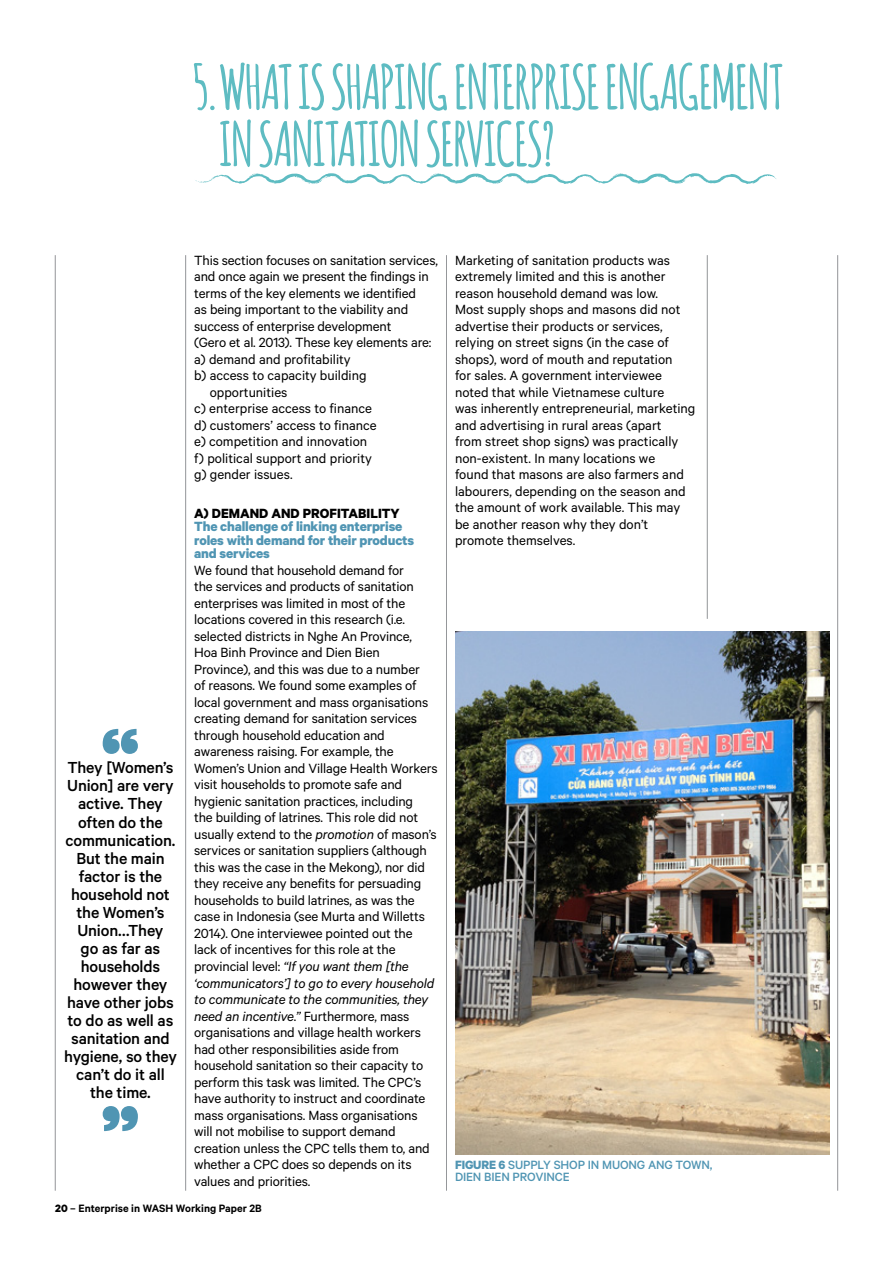
<style>
.page{position:relative;width:893px;height:1263px;background:#fff}
.page>*{position:absolute;margin:0;border:0;box-sizing:border-box;transform-origin:0 0}
.t1{font:700 60px "Amatic";letter-spacing:-.01em;color:#5ebcc2}
.t2{font:500 18px/18px "Calibre";letter-spacing:-.01em;color:#000;text-align:center}
.t3{font:15px/16.5px "Calibre";letter-spacing:-.01em;color:#000}
.t4{font:700 15px/13.5px "Calibre";letter-spacing:-.01em;color:#5095b3}
.t5{font:700 15px "Calibre";color:#000}
.t6{font:500 13.5px/12px "Calibre";letter-spacing:-.01em;color:#5095b3}
.t7{font:600 12px "Calibre";color:#000}
.s1{font-style:italic}
.s2{font-weight:700}
</style>
<div class="page">
<hr style="left:185px;top:255px;width:1px;height:936px;background:#939598">
<hr style="left:55px;top:255px;width:1px;height:936px;background:#939598">
<hr style="left:837px;top:255px;width:1px;height:936px;background:#939598">
<hr style="left:446px;top:255px;width:1px;height:936px;background:#939598">
<hr style="left:707px;top:255px;width:1px;height:364px;background:#939598">
<svg style="left:103px;top:729px;width:35px;height:25px"></svg>
<svg style="left:103px;top:1106px;width:35px;height:25px"></svg>
<svg style="left:195px;top:173px;width:581px;height:11px"></svg>
<img style="left:455px;top:631px;width:374px;height:524px">
<h1 class="t1" style="left:194px;top:44px;width:186px">5.WHAT IS SHAPING</h1>
<h1 class="t1" style="left:454px;top:44px;width:16px">ENTERPRISE</h1>
<h1 class="t1" style="left:605px;top:44px;width:19px">ENGAGE</h1>
<h1 class="t1" style="left:711px;top:44px;width:40px">MENT</h1>
<h1 class="t1" style="left:219px;top:101px;width:57px">IN SANITATION</h1>
<h1 class="t1" style="left:426px;top:101px;width:131px">SERVICES?</h1>
<p class="t2" style="left:64px;top:758px;width:114px">They [Women’s<br>Union] are very active. They often do the communication.<br>But the main factor is the household not the Women’s<br>Union…They<br>go as far as households however they have other jobs to do as well as sanitation and hygiene, so they can’t do it all the time.</p>
<p class="t3" style="left:194px;top:251px;width:245px">This section focuses on sanitation services,</p>
<p class="t3" style="left:194px;top:268px;width:236px">and once again we present the findings in</p>
<p class="t3" style="left:194px;top:284px;width:223px">terms of the key elements we identified</p>
<p class="t3" style="left:194px;top:301px;width:216px">as being important to the viability and</p>
<p class="t3" style="left:194px;top:317px;width:199px">success of enterprise development</p>
<p class="t3" style="left:194px;top:334px;width:239px">(Gero et al. 2013). These key elements are:</p>
<p class="t3" style="left:194px;top:350px;width:158px">a) demand and profitability</p>
<p class="t3" style="left:194px;top:367px;width:174px">b) access to capacity building</p>
<p class="t3" style="left:210px;top:383px;width:79px">opportunities</p>
<p class="t3" style="left:194px;top:400px;width:179px">c) enterprise access to finance</p>
<p class="t3" style="left:194px;top:416px;width:184px">d) customers’ access to finance</p>
<p class="t3" style="left:194px;top:433px;width:175px">e) competition and innovation</p>
<p class="t3" style="left:194px;top:449px;width:179px">f) political support and priority</p>
<p class="t3" style="left:194px;top:466px;width:100px">g) gender issues.</p>
<p class="t5" style="left:194px;top:504px;width:207px">A) Demand and profitability</p>
<p class="t4" style="left:194px;top:519px;width:222px">The challenge of linking enterprise roles with demand for their products and services</p>
<p class="t3" style="left:194px;top:561px;width:245px">We found that household demand for<br>the services and products of sanitation enterprises was limited in most of the locations covered in this research (i.e. selected districts in Nghe An Province, Hoa Binh Province and Dien Bien Province), and this was due to a number<br>of reasons. We found some examples of local government and mass organisations creating demand for sanitation services through household education and awareness raising. For example, the Women’s Union and Village Health Workers visit households to promote safe and hygienic sanitation practices, including<br>the building of latrines. This role did not usually extend to the <span class="s1">promotion</span> of mason’s services or sanitation suppliers (although this was the case in the Mekong), nor did they receive any benefits for persuading households to build latrines, as was the case in Indonesia (see Murta and Willetts 2014). One interviewee pointed out the lack of incentives for this role at the provincial level: <span class="s1">“If you want them [the ‘communicators’] to go to every household to communicate to the communities, they need an incentive.”</span> Furthermore, mass organisations and village health workers had other responsibilities aside from household sanitation so their capacity to perform this task was limited. The CPC’s have authority to instruct and coordinate mass organisations. Mass organisations will not mobilise to support demand creation unless the CPC tells them to, and whether a CPC does so depends on its values and priorities.</p>
<p class="t3" style="left:455px;top:251px;width:242px">Marketing of sanitation products was extremely limited and this is another reason household demand was low.<br>Most supply shops and masons did not advertise their products or services, relying on street signs (in the case of shops), word of mouth and reputation<br>for sales. A government interviewee noted that while Vietnamese culture<br>was inherently entrepreneurial, marketing and advertising in rural areas (apart<br>from street shop signs) was practically non-existent. In many locations we<br>found that masons are also farmers and labourers, depending on the season and the amount of work available. This may be another reason why they don’t promote themselves.</p>
<p class="t6" style="left:455px;top:1158px;width:259px"><span class="s2">Figure 6</span> Supply shop in Muong Ang Town,<br>Dien</p>
<p class="t6" style="left:484px;top:1170px;width:85px">Bien Province</p>
<p class="t7" style="left:55px;top:1201px;width:208px"><span class="s2">20</span> – Enterprise in WASH Working Paper 2B</p>
</div>
